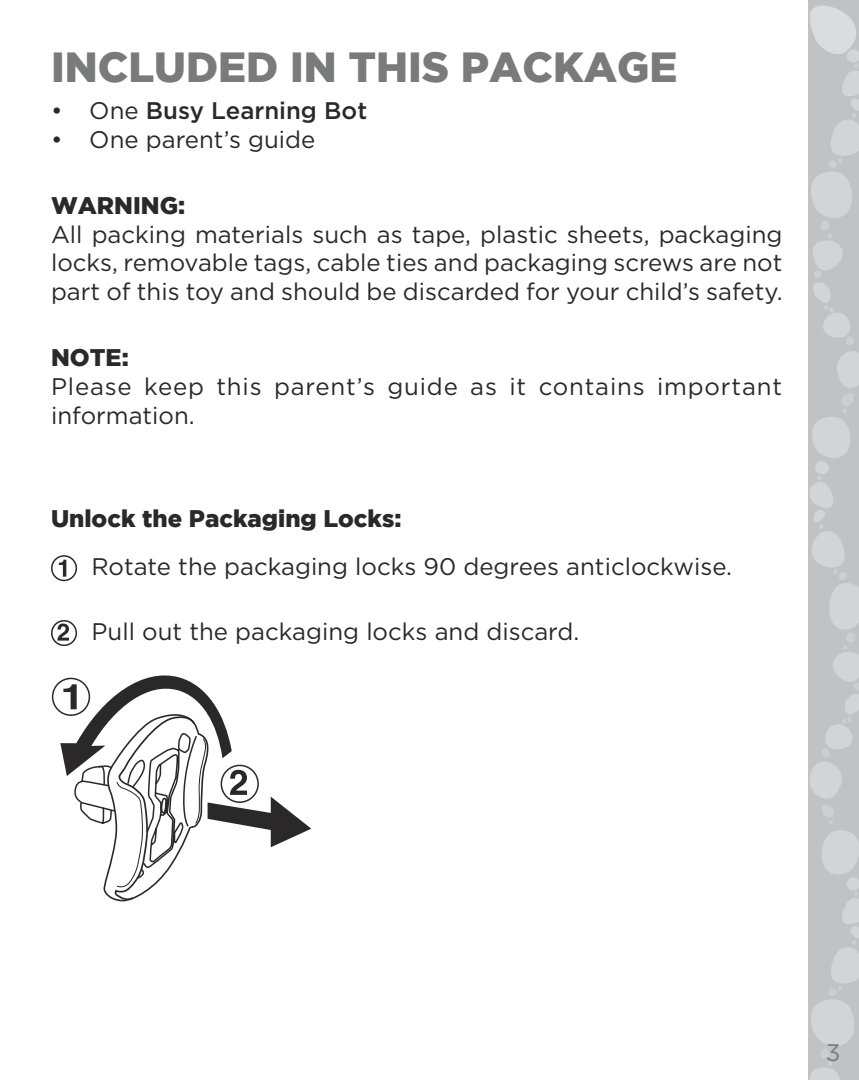
<style>
.page{position:relative;width:859px;height:1080px;background:#fff}
.page>*{position:absolute;margin:0;border:0;box-sizing:border-box;transform-origin:0 0}
.t1{font:900 42px "Gotham";color:#787a7c}
.t2{font:24px/28.8px "Gotham HTF";color:#2b2829;text-align:justify}
.t3{font:24px/28.8px "Gotham HTF";letter-spacing:.035em;color:#2b2829}
.t4{font:900 24px "Gotham";color:#2b2829}
.t5{font:500 24px "Gotham HTF";color:#2b2829}
.t6{font:24px "Gotham HTF";color:#787a7c}
.s1{font-weight:400}
</style>
<div class="page">
<svg style="left:808px;top:0;width:51px;height:1080px;background:#c6c8ca"></svg>
<div style="left:51px;top:555px;width:26px;height:26px;border:2px solid #2b2829;border-radius:50%"></div>
<svg style="left:59px;top:560px;width:7px;height:17px"></svg>
<svg style="left:57px;top:624px;width:12px;height:17px"></svg>
<div style="left:51px;top:620px;width:26px;height:26px;border:2px solid #2b2829;border-radius:50%"></div>
<div style="left:52px;top:678px;width:38px;height:38px;border:2px solid #2b2829;border-radius:50%"></div>
<svg style="left:60px;top:675px;width:251px;height:227px"></svg>
<div style="left:221px;top:765px;width:38px;height:38px;border:2px solid #2b2829;border-radius:50%"></div>
<h1 class="t1" style="left:51px;top:48px;width:628px">INCLUDED IN THIS PACKAGE</h1>
<p class="t5" style="left:51px;top:100px;width:318px"><span class="s1">• One</span> Busy Learning Bot</p>
<p class="t2" style="left:51px;top:126px;width:266px">• One parent’s guide</p>
<p class="t4" style="left:51px;top:195px;width:136px">WARNING:</p>
<p class="t2" style="left:51px;top:221px;width:733px">All packing materials such as tape, plastic sheets, packaging locks, removable tags, cable ties and packaging screws are not part of this toy and should be discarded for your child’s safety.</p>
<p class="t4" style="left:51px;top:347px;width:79px">NOTE:</p>
<p class="t3" style="left:51px;top:373px;width:732px">Please keep this parent’s guide as it contains important information.</p>
<p class="t4" style="left:51px;top:508px;width:352px">Unlock the Packaging Locks:</p>
<p class="t2" style="left:91px;top:553px;width:642px">Rotate the packaging locks 90 degrees anticlockwise.</p>
<p class="t2" style="left:91px;top:618px;width:489px">Pull out the packaging locks and discard.</p>
<p class="t6" style="left:826px;top:1042px;width:16px">3</p>
</div>
